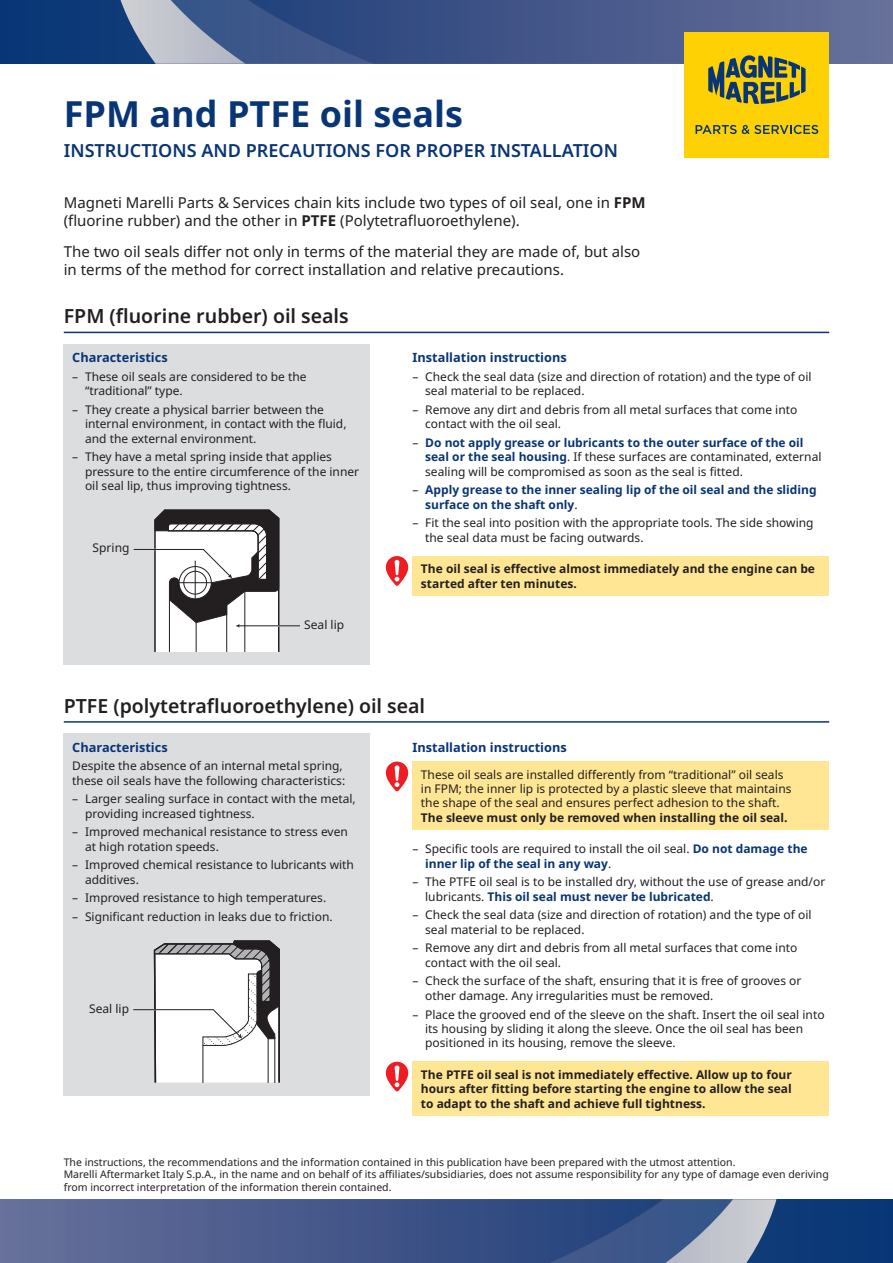
<style>
.page{position:relative;width:893px;height:1263px;background:#fff}
.page>*{position:absolute;margin:0;border:0;box-sizing:border-box;transform-origin:0 0}
.t1{font:700 36px "Noto Sans";color:#083575}
.t2{font:600 19.5px "Noto Sans";color:#231f20}
.t3{font:600 18px "Noto Sans";color:#083575}
.t4{font:15px/18px "Noto Sans";color:#231f20}
.t5{font:700 12.75px "Noto Sans";color:#083575}
.t6{font:12px/14.4px "Noto Sans";color:#231f20}
.t7{font:700 12px/14.4px "Noto Sans";color:#231f20;text-align:justify}
.t8{font:700 12px/14.4px "Noto Sans";color:#083575}
.t9{font:10.5px/12.6px "Noto Sans";color:#231f20}
.s1{font-weight:700}
.s2{font-weight:700;color:#083575}
.s3{font-weight:400;color:#231f20}
</style>
<div class="page">
<div style="left:0;top:1199px;width:893px;height:64px;background:#0b3877"></div>
<svg style="left:733px;top:1199px;width:43px;height:64px"></svg>
<svg style="left:663px;top:1199px;width:70px;height:64px;background:#7385a6"></svg>
<svg style="left:0;top:1199px;width:663px;height:64px;background:#46598b"></svg>
<div style="left:0;top:0;width:893px;height:64px;background:#0b3877"></div>
<svg style="left:120px;top:0;width:40px;height:64px"></svg>
<svg style="left:160px;top:0;width:69px;height:64px;background:#8c99b2"></svg>
<div style="left:685px;top:32px;width:144px;height:125px;background:#fed105"></div>
<svg style="left:229px;top:0;width:664px;height:104px"></svg>
<svg style="left:695px;top:125px;width:123px;height:9px"></svg>
<hr style="left:64px;top:721px;width:765px;height:2px;background:#083575">
<div style="left:64px;top:734px;width:306px;height:26px;background:#dcdddf"></div>
<div style="left:64px;top:753px;width:306px;height:40px;background:#dcdddf"></div>
<div style="left:64px;top:790px;width:306px;height:36px;background:#dcdddf"></div>
<div style="left:64px;top:823px;width:306px;height:36px;background:#dcdddf"></div>
<div style="left:64px;top:856px;width:306px;height:36px;background:#dcdddf"></div>
<div style="left:64px;top:889px;width:306px;height:22px;background:#dcdddf"></div>
<div style="left:64px;top:908px;width:306px;height:21px;background:#dcdddf"></div>
<div style="left:64px;top:928px;width:306px;height:168px;background:#dcdddf"></div>
<svg style="left:133px;top:940px;width:147px;height:143px"></svg>
<div style="left:412px;top:761px;width:417px;height:69px;background:#ffe694"></div>
<div style="left:412px;top:1062px;width:417px;height:54px;background:#ffe694"></div>
<svg style="left:386px;top:762px;width:22px;height:29px"></svg>
<svg style="left:386px;top:1062px;width:22px;height:29px"></svg>
<div style="left:64px;top:344px;width:306px;height:26px;background:#dcdddf"></div>
<div style="left:64px;top:368px;width:306px;height:36px;background:#dcdddf"></div>
<div style="left:64px;top:401px;width:306px;height:50px;background:#dcdddf"></div>
<div style="left:64px;top:448px;width:306px;height:50px;background:#dcdddf"></div>
<div style="left:64px;top:497px;width:306px;height:168px;background:#dcdddf"></div>
<svg style="left:133px;top:509px;width:167px;height:143px"></svg>
<div style="left:412px;top:556px;width:417px;height:40px;background:#ffe694"></div>
<svg style="left:386px;top:556px;width:22px;height:30px"></svg>
<hr style="left:64px;top:332px;width:765px;height:1px;background:#083575">
<h1 class="t1" style="left:64px;top:89px;width:401px">FPM and PTFE oil seals</h1>
<h3 class="t3" style="left:64px;top:138px;width:556px">INSTRUCTIONS AND PRECAUTIONS FOR PROPER INSTALLATION</h3>
<p class="t4" style="left:64px;top:194px;width:583px">Magneti Marelli Parts &amp; Services chain kits include two types of oil seal, one in <span class="s1">FPM </span>(fluorine rubber) and the other in <span class="s1">PTFE</span> (Polytetrafluoroethylene).</p>
<p class="t4" style="left:64px;top:243px;width:578px">The two oil seals differ not only in terms of the material they are made of, but also in terms of the method for correct installation and relative precautions.</p>
<h2 class="t2" style="left:64px;top:302px;width:286px">FPM (fluorine rubber) oil seals</h2>
<p class="t5" style="left:72px;top:348px;width:97px">Characteristics</p>
<p class="t6" style="left:85px;top:369px;width:223px;text-indent:-13px">– These oil seals are considered to be the “traditional” type.</p>
<p class="t6" style="left:85px;top:402px;width:263px;text-indent:-13px">– They create a physical barrier between the internal environment, in contact with the fluid, and the external environment.</p>
<p class="t6" style="left:85px;top:450px;width:276px;text-indent:-13px">– They have a metal spring inside that applies pressure to the entire circumference of the inner oil seal lip, thus improving tightness.</p>
<p class="t6" style="left:93px;top:541px;width:38px">Spring</p>
<p class="t6" style="left:304px;top:617px;width:41px">Seal lip</p>
<p class="t5" style="left:412px;top:348px;width:156px">Installation instructions</p>
<p class="t6" style="left:425px;top:369px;width:388px;text-indent:-13px">– Check the seal data (size and direction of rotation) and the type of oil seal material to be replaced.</p>
<p class="t6" style="left:425px;top:402px;width:374px;text-indent:-13px">– Remove any dirt and debris from all metal surfaces that come into contact with the oil seal.</p>
<p class="t6" style="left:425px;top:435px;width:398px;text-indent:-13px">– <span class="s2">Do not apply grease or lubricants to the outer surface of the oil seal or the seal housing</span>. If these surfaces are contaminated, external sealing will be compromised as soon as the seal is fitted.</p>
<p class="t8" style="left:425px;top:483px;width:393px;text-indent:-13px"><span class="s3">–</span> Apply grease to the inner sealing lip of the oil seal and the sliding surface on the shaft only<span class="s3">.</span></p>
<p class="t6" style="left:425px;top:516px;width:390px;text-indent:-13px">– Fit the seal into position with the appropriate tools. The side showing the seal data must be facing outwards.</p>
<p class="t7" style="left:421px;top:562px;width:396px">The oil seal is effective almost immediately and the engine can be started after ten minutes.</p>
<h2 class="t2" style="left:64px;top:692px;width:363px">PTFE (polytetrafluoroethylene) oil seal</h2>
<p class="t5" style="left:72px;top:738px;width:97px">Characteristics</p>
<p class="t6" style="left:72px;top:759px;width:274px">Despite the absence of an internal metal spring, these oil seals have the following characteristics:</p>
<p class="t6" style="left:85px;top:792px;width:272px;text-indent:-13px">– Larger sealing surface in contact with the metal, providing increased tightness.</p>
<p class="t6" style="left:85px;top:825px;width:264px;text-indent:-13px">– Improved mechanical resistance to stress even at high rotation speeds.</p>
<p class="t6" style="left:85px;top:858px;width:270px;text-indent:-13px">– Improved chemical resistance to lubricants with additives.</p>
<p class="t6" style="left:72px;top:891px;width:255px">– Improved resistance to high temperatures.</p>
<p class="t6" style="left:72px;top:910px;width:262px">– Significant reduction in leaks due to friction.</p>
<p class="t5" style="left:412px;top:738px;width:156px">Installation instructions</p>
<p class="t6" style="left:421px;top:767px;width:372px">These oil seals are installed differently from “traditional” oil seals in FPM; the inner lip is protected by a plastic sleeve that maintains the shape of the seal and ensures perfect adhesion to the shaft.</p>
<p class="t7" style="left:421px;top:810px;width:368px">The sleeve must only be removed when installing the oil seal.</p>
<p class="t6" style="left:425px;top:842px;width:384px;text-indent:-13px">– Specific tools are required to install the oil seal. <span class="s2">Do not damage the inner lip of the seal in any way</span>.</p>
<p class="t6" style="left:425px;top:875px;width:402px;text-indent:-13px">– The PTFE oil seal is to be installed dry, without the use of grease and/or lubricants. <span class="s2">This oil seal must never be lubricated</span>.</p>
<p class="t6" style="left:425px;top:908px;width:388px;text-indent:-13px">– Check the seal data (size and direction of rotation) and the type of oil seal material to be replaced.</p>
<p class="t6" style="left:425px;top:941px;width:374px;text-indent:-13px">– Remove any dirt and debris from all metal surfaces that come into contact with the oil seal.</p>
<p class="t6" style="left:425px;top:974px;width:378px;text-indent:-13px">– Check the surface of the shaft, ensuring that it is free of grooves or other damage. Any irregularities must be removed.</p>
<p class="t6" style="left:425px;top:1007px;width:401px;text-indent:-13px">– Place the grooved end of the sleeve on the shaft. Insert the oil seal into its housing by sliding it along the sleeve. Once the oil seal has been positioned in its housing, remove the sleeve.</p>
<p class="t7" style="left:421px;top:1067px;width:372px">The PTFE oil seal is not immediately effective. Allow up to four hours after fitting before starting the engine to allow the seal to adapt to the shaft and achieve full tightness.</p>
<p class="t6" style="left:89px;top:1001px;width:41px">Seal lip</p>
<p class="t9" style="left:64px;top:1155px;width:766px">The instructions, the recommendations and the information contained in this publication have been prepared with the utmost attention.<br>Marelli Aftermarket Italy S.p.A., in the name and on behalf of its affiliates/subsidiaries, does not assume responsibility for any type of damage even deriving from incorrect interpretation of the information therein contained.</p>
</div>
